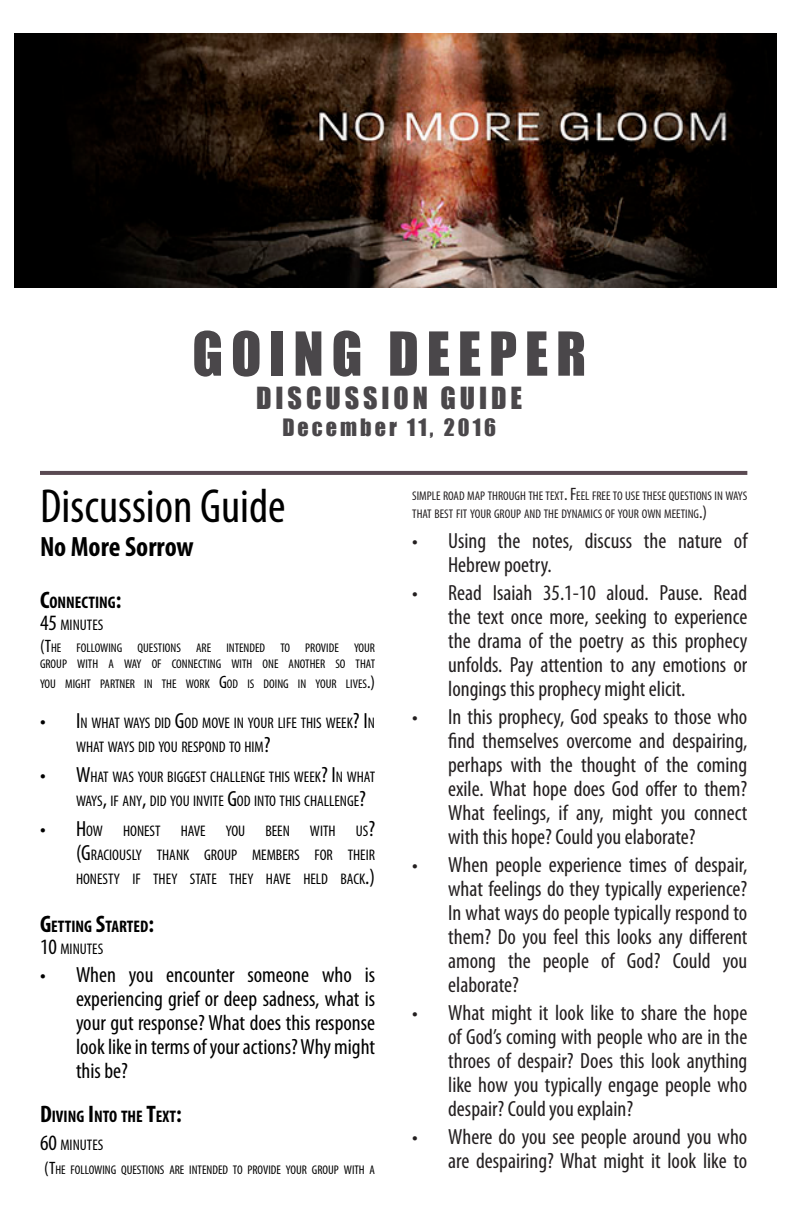
<style>
.page{position:relative;width:792px;height:1224px;background:#fff}
.page>*{position:absolute;margin:0;border:0;box-sizing:border-box;transform-origin:0 0}
.t1{font:56px "Impact";letter-spacing:.14em;color:#4a474a}
.t2{font:condensed 48px "Myriad Pro";color:#000}
.t3{font:28px "Impact";letter-spacing:.14em;color:#4a474a}
.t4{font:700 condensed 28px "Myriad Pro";color:#000}
.t5{font:condensed 22px/24px "Myriad Pro";color:#231f20;text-align:justify}
.t6{font:condensed 22px/24px "Myriad Pro";color:#000;text-align:justify}
.t7{font:22px "Impact";letter-spacing:.14em;color:#4a474a}
.t8{font:condensed 22px "Myriad Pro";color:#000}
.t9{font:700 condensed 16.8px "Myriad Pro";color:#000}
.t10{font:condensed 15.4px/24px "Myriad Pro";color:#000}
.t11{font:condensed 12.6px/16px "Myriad Pro";color:#000}
.t12{font:condensed 12.6px/18px "Myriad Pro";color:#231f20}
.s1{font-size:24px}
.s2{font-size:22px}
.s3{font-size:18px}
.s4{font-size:15.4px}
</style>
<div class="page">
<hr style="left:40px;top:471px;width:707px;height:4px;background:#5a4a52">
<img style="left:14px;top:34px;width:762px;height:254px">
<p class="t1" style="left:192px;top:310px;width:395px">GOING DEEPER</p>
<p class="t3" style="left:256px;top:377px;width:267px">DISCUSSION GUIDE</p>
<p class="t7" style="left:282px;top:410px;width:215px">December 11, 2016</p>
<p class="t2" style="left:40px;top:477px;width:247px">Discussion Guide</p>
<p class="t4" style="left:40px;top:529px;width:155px">No More Sorrow</p>
<p class="t9" style="left:40px;top:592px;width:83px"><span class="s1">C</span>ONNECTING<span class="s1">:</span></p>
<p class="t10" style="left:40px;top:613px;width:65px"><span class="s2">45</span> MINUTES</p>
<p class="t11" style="left:40px;top:640px;width:337px"><span class="s3">(</span><span class="s3">T</span>HE FOLLOWING QUESTIONS ARE INTENDED TO PROVIDE YOUR<br>GROUP WITH A WAY OF CONNECTING WITH ONE ANOTHER SO THAT</p>
<p class="t11" style="left:40px;top:676px;width:337px">YOU MIGHT PARTNER IN THE WORK <span class="s3">G</span>OD IS DOING IN YOUR LIVES<span class="s3">.)</span></p>
<p class="t10" style="left:76px;top:711px;width:301px;text-indent:-36px"><span class="s2">• I</span> N WHAT WAYS DID <span class="s2">G</span>OD MOVE IN YOUR LIFE THIS WEEK<span class="s2">? I</span> N<br>WHAT WAYS DID YOU RESPOND TO HIM<span class="s2">?</span></p>
<p class="t10" style="left:76px;top:765px;width:301px;text-indent:-36px"><span class="s2">• W</span>HAT WAS YOUR BIGGEST CHALLENGE THIS WEEK<span class="s2">? I</span> N WHAT<br>WAYS<span class="s2">,</span> IF ANY<span class="s2">,</span> DID YOU INVITE <span class="s2">G</span>OD INTO THIS CHALLENGE<span class="s2">?</span></p>
<p class="t8" style="left:40px;top:815px;width:64px">• H<span class="s4">OW</span></p>
<p class="t10" style="left:123px;top:819px;width:39px">HONEST</p>
<p class="t10" style="left:181px;top:819px;width:27px">HAVE</p>
<p class="t10" style="left:226px;top:819px;width:21px">YOU</p>
<p class="t10" style="left:265px;top:819px;width:26px">BEEN</p>
<p class="t10" style="left:310px;top:819px;width:27px">WITH</p>
<p class="t10" style="left:76px;top:819px;width:301px;text-align:justify;text-indent:280px">US<span class="s2">? (G</span>RACIOUSLY THANK GROUP MEMBERS FOR THEIR HONESTY IF THEY STATE THEY HAVE HELD BACK<span class="s2">.)</span></p>
<p class="t9" style="left:40px;top:916px;width:116px"><span class="s1">G</span>ETTING <span class="s1">S</span>TARTED<span class="s1">:</span></p>
<p class="t10" style="left:40px;top:937px;width:65px"><span class="s2">10</span> MINUTES</p>
<p class="t6" style="left:76px;top:962px;width:301px;text-indent:-36px">• When you encounter someone who is experiencing grief or deep sadness, what is your gut response? What does this response look like in terms of your actions? Why might this be?</p>
<p class="t9" style="left:40px;top:1106px;width:143px"><span class="s1">D</span>IVING <span class="s1">I</span> NTO THE <span class="s1">T</span>EXT<span class="s1">:</span></p>
<p class="t10" style="left:40px;top:1133px;width:65px"><span class="s2">60</span> MINUTES</p>
<p class="t11" style="left:44px;top:1162px;width:332px"><span class="s3">(T</span>HE FOLLOWING QUESTIONS ARE INTENDED TO PROVIDE YOUR GROUP WITH A</p>
<p class="t12" style="left:412px;top:486px;width:337px">SIMPLE ROAD MAP THROUGH THE TEXT<span class="s3">. F</span>EEL FREE TO USE THESE QUESTIONS IN WAYS<br>THAT BEST FIT YOUR GROUP AND THE DYNAMICS OF YOUR OWN MEETING<span class="s3">.)</span></p>
<p class="t5" style="left:448px;top:528px;width:301px;text-indent:-36px">• Using the notes, discuss the nature of<br>Hebrew poetry.</p>
<p class="t5" style="left:448px;top:580px;width:301px;text-indent:-36px">• Read Isaiah 35.1-10 aloud. Pause. Read the text once more, seeking to experience the drama of the poetry as this prophecy unfolds. Pay attention to any emotions or longings this prophecy might elicit.</p>
<p class="t5" style="left:448px;top:704px;width:301px;text-indent:-36px">• In this prophecy, God speaks to those who find themselves overcome and despairing, perhaps with the thought of the coming exile. What hope does God offer to them?<br>What feelings, if any, might you connect with this hope? Could you elaborate?</p>
<p class="t5" style="left:448px;top:852px;width:301px;text-indent:-36px">• When people experience times of despair, what feelings do they typically experience?<br>In what ways do people typically respond to them? Do you feel this looks any different among the people of God? Could you elaborate?</p>
<p class="t5" style="left:448px;top:1000px;width:301px;text-indent:-36px">• What might it look like to share the hope of God’s coming with people who are in the throes of despair? Does this look anything like how you typically engage people who despair? Could you explain?</p>
<p class="t5" style="left:412px;top:1124px;width:337px;text-align:right">• Where do you see people around you who are despairing? What might it look like to</p>
</div>
